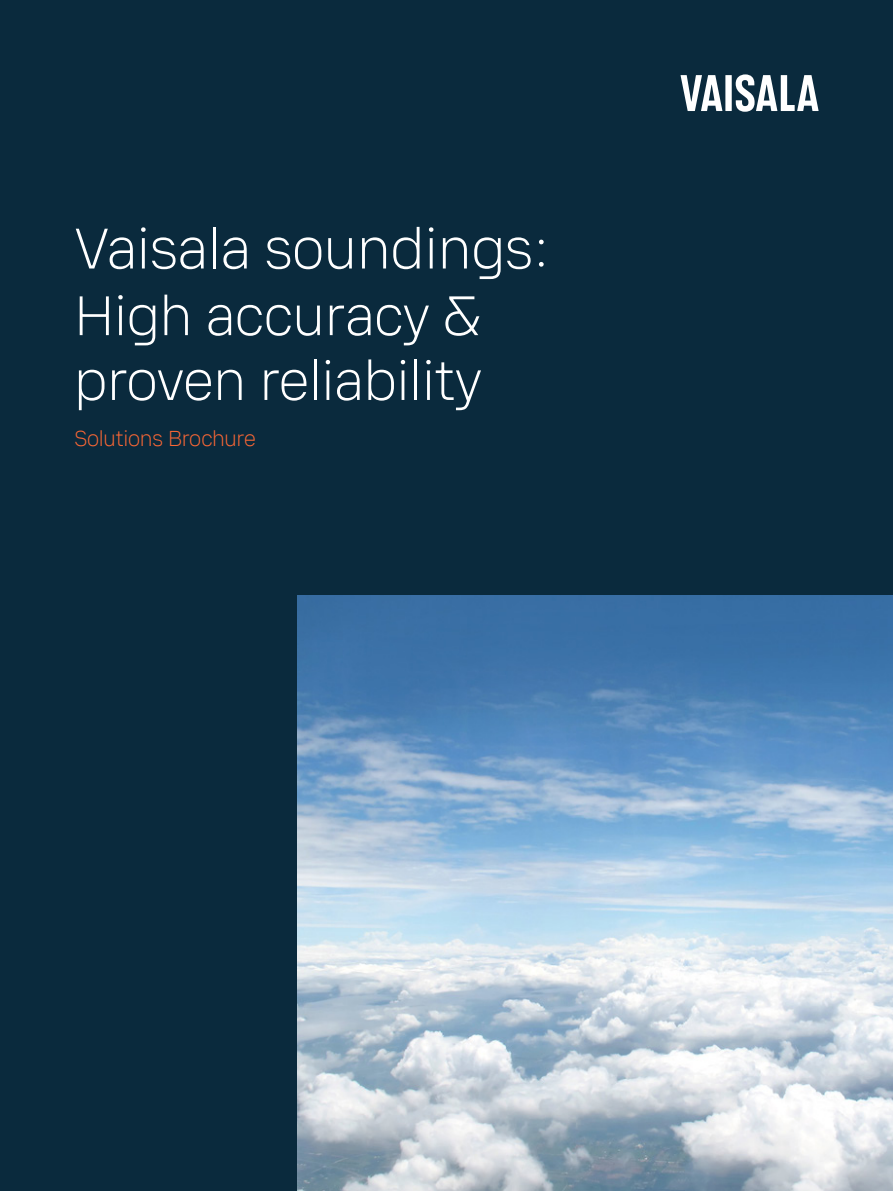
<style>
.page{position:relative;width:893px;height:1191px;background:#0a2a3d}
.page>*{position:absolute;margin:0;border:0;box-sizing:border-box;transform-origin:0 0}
.Headline_H3{font:300 55.5px "Vaisala Sans Beta 01";color:#fff}
.Headline_H3-2{font:300 54px/64.8px "Vaisala Sans Beta 01";color:#fff}
.Headline_H3-3{font:300 21px "Vaisala Sans Beta 01";letter-spacing:-.015em;color:#fb6735}
</style>
<div class="page">
<svg style="left:681px;top:75px;width:41px;height:36px"></svg>
<div style="left:725px;top:75px;width:7px;height:36px;background:#fff"></div>
<svg style="left:736px;top:74px;width:83px;height:38px"></svg>
<img style="left:298px;top:595px;width:595px;height:596px">
<p class="Headline_H3" style="left:74px;top:215px;width:477px">Vaisala soundings:</p>
<p class="Headline_H3-2" style="left:74px;top:283px;width:409px">High accuracy &amp; proven reliability</p>
<p class="Headline_H3-3" style="left:74px;top:426px;width:183px">Solutions Brochure</p>
</div>
